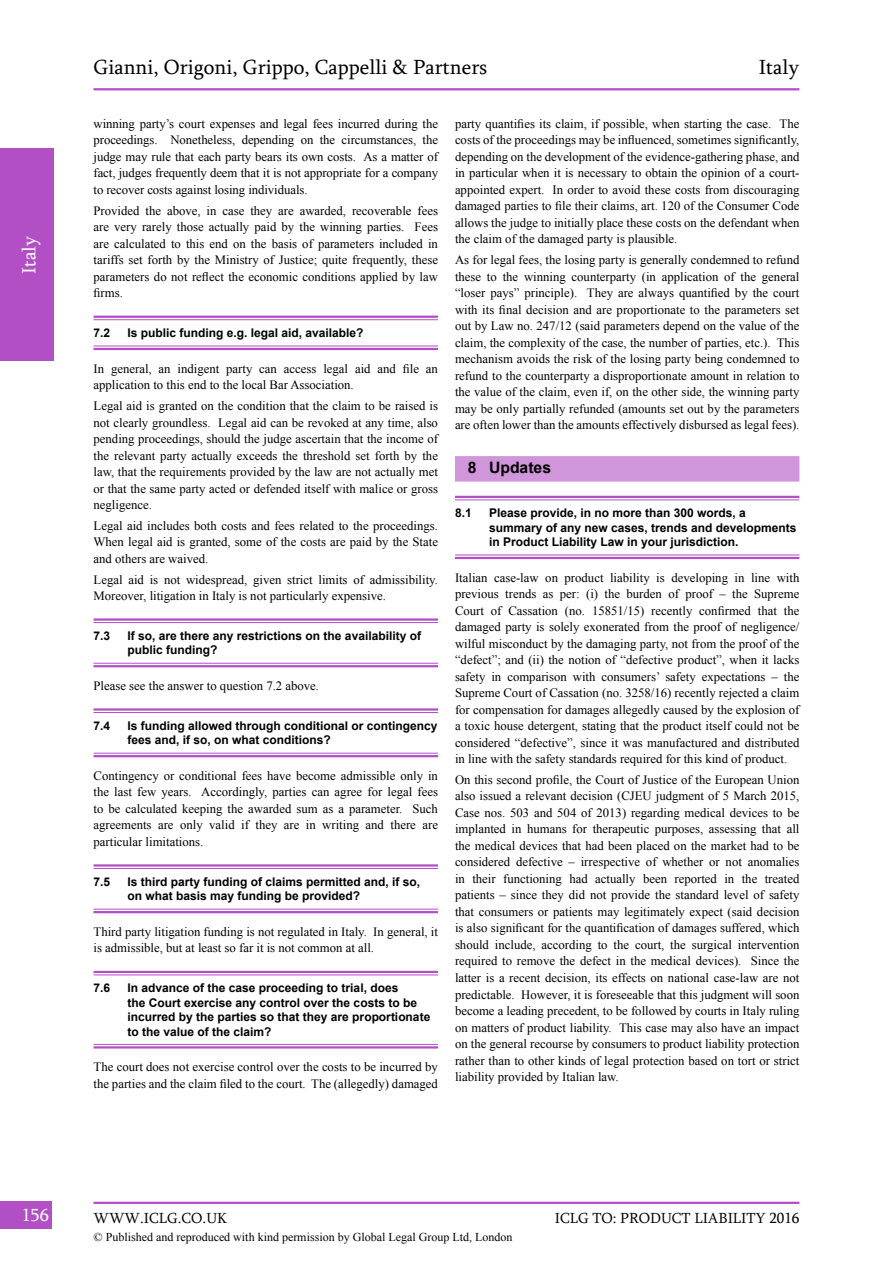
<style>
.page{position:relative;width:893px;height:1263px;background:#fff}
.page>*{position:absolute;margin:0;border:0;box-sizing:border-box;transform-origin:0 0}
.t1{font:21px "Sylfaen";color:#000}
.t2{font:19.5px "Sylfaen";color:#fff}
.t3{font:18px "Sylfaen";color:#fff}
.t4{font:700 15.75px "Arial";color:#000}
.t5{font:15px "Sylfaen";color:#000}
.t6{font:12.75px/16.5px "Times New Roman";color:#000;text-align:justify}
.t7{font:700 12px/14.4px "Arial";color:#000}
.t8{font:12px "Times New Roman";color:#000}
</style>
<div class="page">
<div style="left:0;top:1201px;width:52px;height:28px;background:#b34fc5"></div>
<hr style="left:94px;top:1202px;width:705px;height:2px;background:#b34fc5">
<div style="left:0;top:148px;width:53px;height:213px;background:#b34fc5"></div>
<div style="left:455px;top:456px;width:344px;height:26px;background:#d195dc"></div>
<hr style="left:455px;top:496px;width:344px;height:2px;background:#b34fc5">
<hr style="left:455px;top:499px;width:344px;height:1px;background:#b34fc5">
<hr style="left:455px;top:555px;width:344px;height:1px;background:#b34fc5">
<hr style="left:455px;top:557px;width:344px;height:2px;background:#b34fc5">
<hr style="left:94px;top:316px;width:344px;height:2px;background:#b34fc5">
<hr style="left:94px;top:319px;width:344px;height:1px;background:#b34fc5">
<hr style="left:94px;top:346px;width:344px;height:1px;background:#b34fc5">
<hr style="left:94px;top:348px;width:344px;height:2px;background:#b34fc5">
<hr style="left:94px;top:618px;width:344px;height:3px;background:#b34fc5">
<hr style="left:94px;top:622px;width:344px;height:1px;background:#b34fc5">
<hr style="left:94px;top:663px;width:344px;height:1px;background:#b34fc5">
<hr style="left:94px;top:665px;width:344px;height:2px;background:#b34fc5">
<hr style="left:94px;top:708px;width:344px;height:3px;background:#b34fc5">
<hr style="left:94px;top:712px;width:344px;height:1px;background:#b34fc5">
<hr style="left:94px;top:753px;width:344px;height:1px;background:#b34fc5">
<hr style="left:94px;top:755px;width:344px;height:2px;background:#b34fc5">
<hr style="left:94px;top:864px;width:344px;height:2px;background:#b34fc5">
<hr style="left:94px;top:868px;width:344px;height:1px;background:#b34fc5">
<hr style="left:94px;top:909px;width:344px;height:1px;background:#b34fc5">
<hr style="left:94px;top:911px;width:344px;height:2px;background:#b34fc5">
<hr style="left:94px;top:971px;width:344px;height:2px;background:#b34fc5">
<hr style="left:94px;top:974px;width:344px;height:1px;background:#b34fc5">
<hr style="left:94px;top:1044px;width:344px;height:1px;background:#b34fc5">
<hr style="left:94px;top:1046px;width:344px;height:2px;background:#b34fc5">
<hr style="left:94px;top:88px;width:705px;height:2px;background:#b34fc5">
<h2 class="t2" style="left:16px;top:274px;width:39px;rotate:-90deg">Italy</h2>
<h1 class="t1" style="left:94px;top:53px;width:395px">Gianni, Origoni, Grippo, Cappelli &amp; Partners</h1>
<h1 class="t1" style="left:759px;top:53px;width:42px">Italy</h1>
<p class="t6" style="left:94px;top:115px;width:346px">winning party’s court expenses and legal fees incurred during the proceedings. Nonetheless, depending on the circumstances, the judge may rule that each party bears its own costs. As a matter of fact, judges frequently deem that it is not appropriate for a company to recover costs against losing individuals.</p>
<p class="t6" style="left:94px;top:202px;width:346px">Provided the above, in case they are awarded, recoverable fees are very rarely those actually paid by the winning parties. Fees are calculated to this end on the basis of parameters included in tariffs set forth by the Ministry of Justice; quite frequently, these parameters do not reflect the economic conditions applied by law firms.</p>
<p class="t7" style="left:94px;top:326px;width:18px">7.2</p>
<p class="t7" style="left:128px;top:326px;width:238px">Is public funding e.g. legal aid, available?</p>
<p class="t6" style="left:94px;top:360px;width:346px">In general, an indigent party can access legal aid and file an application to this end to the local Bar Association.</p>
<p class="t6" style="left:94px;top:397px;width:346px">Legal aid is granted on the condition that the claim to be raised is not clearly groundless. Legal aid can be revoked at any time, also pending proceedings, should the judge ascertain that the income of the relevant party actually exceeds the threshold set forth by the law, that the requirements provided by the law are not actually met or that the same party acted or defended itself with malice or gross negligence.</p>
<p class="t6" style="left:94px;top:517px;width:346px">Legal aid includes both costs and fees related to the proceedings.<br>When legal aid is granted, some of the costs are paid by the State and others are waived.</p>
<p class="t6" style="left:94px;top:571px;width:346px">Legal aid is not widespread, given strict limits of admissibility.<br>Moreover, litigation in Italy is not particularly expensive.</p>
<p class="t7" style="left:94px;top:629px;width:18px">7.3</p>
<p class="t7" style="left:128px;top:629px;width:295px">If so, are there any restrictions on the availability of public funding?</p>
<p class="t6" style="left:94px;top:677px;width:227px">Please see the answer to question 7.2 above.</p>
<p class="t7" style="left:94px;top:719px;width:18px">7.4</p>
<p class="t7" style="left:128px;top:719px;width:312px">Is funding allowed through conditional or contingency fees and, if so, on what conditions?</p>
<p class="t6" style="left:94px;top:767px;width:346px">Contingency or conditional fees have become admissible only in the last few years. Accordingly, parties can agree for legal fees to be calculated keeping the awarded sum as a parameter. Such agreements are only valid if they are in writing and there are particular limitations.</p>
<p class="t7" style="left:94px;top:875px;width:18px">7.5</p>
<p class="t7" style="left:128px;top:875px;width:294px">Is third party funding of claims permitted and, if so, on what basis may funding be provided?</p>
<p class="t6" style="left:94px;top:923px;width:346px">Third party litigation funding is not regulated in Italy. In general, it is admissible, but at least so far it is not common at all.</p>
<p class="t7" style="left:94px;top:981px;width:18px">7.6</p>
<p class="t7" style="left:128px;top:981px;width:304px">In advance of the case proceeding to trial, does<br>the Court exercise any control over the costs to be incurred by the parties so that they are proportionate to the value of the claim?</p>
<p class="t6" style="left:94px;top:1058px;width:346px">The court does not exercise control over the costs to be incurred by the parties and the claim filed to the court. The (allegedly) damaged</p>
<p class="t6" style="left:455px;top:115px;width:346px">party quantifies its claim, if possible, when starting the case. The costs of the proceedings may be influenced, sometimes significantly, depending on the development of the evidence-gathering phase, and in particular when it is necessary to obtain the opinion of a court&shy;appointed expert. In order to avoid these costs from discouraging damaged parties to file their claims, art. 120 of the Consumer Code allows the judge to initially place these costs on the defendant when the claim of the damaged party is plausible.</p>
<p class="t6" style="left:455px;top:251px;width:346px">As for legal fees, the losing party is generally condemned to refund these to the winning counterparty (in application of the general “loser pays” principle). They are always quantified by the court with its final decision and are proportionate to the parameters set out by Law no. 247/12 (said parameters depend on the value of the claim, the complexity of the case, the number of parties, etc.). This mechanism avoids the risk of the losing party being condemned to refund to the counterparty a disproportionate amount in relation to the value of the claim, even if, on the other side, the winning party may be only partially refunded (amounts set out by the parameters are often lower than the amounts effectively disbursed as legal fees).</p>
<p class="t4" style="left:468px;top:457px;width:85px">8 Updates</p>
<p class="t7" style="left:455px;top:506px;width:18px">8.1</p>
<p class="t7" style="left:489px;top:506px;width:309px">Please provide, in no more than 300 words, a summary of any new cases, trends and developments in Product Liability Law in your jurisdiction.</p>
<p class="t6" style="left:455px;top:569px;width:346px">Italian case-law on product liability is developing in line with previous trends as per: (i) the burden of proof – the Supreme Court of Cassation (no. 15851/15) recently confirmed that the damaged party is solely exonerated from the proof of negligence/ wilful misconduct by the damaging party, not from the proof of the “defect”; and (ii) the notion of “defective product”, when it lacks safety in comparison with consumers’ safety expectations – the Supreme Court of Cassation (no. 3258/16) recently rejected a claim for compensation for damages allegedly caused by the explosion of a toxic house detergent, stating that the product itself could not be considered “defective”, since it was manufactured and distributed in line with the safety standards required for this kind of product.</p>
<p class="t6" style="left:455px;top:771px;width:346px">On this second profile, the Court of Justice of the European Union also issued a relevant decision (CJEU judgment of 5 March 2015, Case nos. 503 and 504 of 2013) regarding medical devices to be implanted in humans for therapeutic purposes, assessing that all the medical devices that had been placed on the market had to be considered defective – irrespective of whether or not anomalies in their functioning had actually been reported in the treated patients – since they did not provide the standard level of safety that consumers or patients may legitimately expect (said decision is also significant for the quantification of damages suffered, which should include, according to the court, the surgical intervention required to remove the defect in the medical devices). Since the latter is a recent decision, its effects on national case-law are not predictable. However, it is foreseeable that this judgment will soon become a leading precedent, to be followed by courts in Italy ruling on matters of product liability. This case may also have an impact on the general recourse by consumers to product liability protection rather than to other kinds of legal protection based on tort or strict liability provided by Italian law.</p>
<h3 class="t3" style="left:22px;top:1202px;width:29px">156</h3>
<p class="t5" style="left:94px;top:1208px;width:135px">WWW.ICLG.CO.UK</p>
<p class="t5" style="left:555px;top:1208px;width:246px">ICLG TO: PRODUCT LIABILITY 2016</p>
<p class="t8" style="left:94px;top:1229px;width:420px">© Published and reproduced with kind permission by Global Legal Group Ltd, London</p>
</div>
